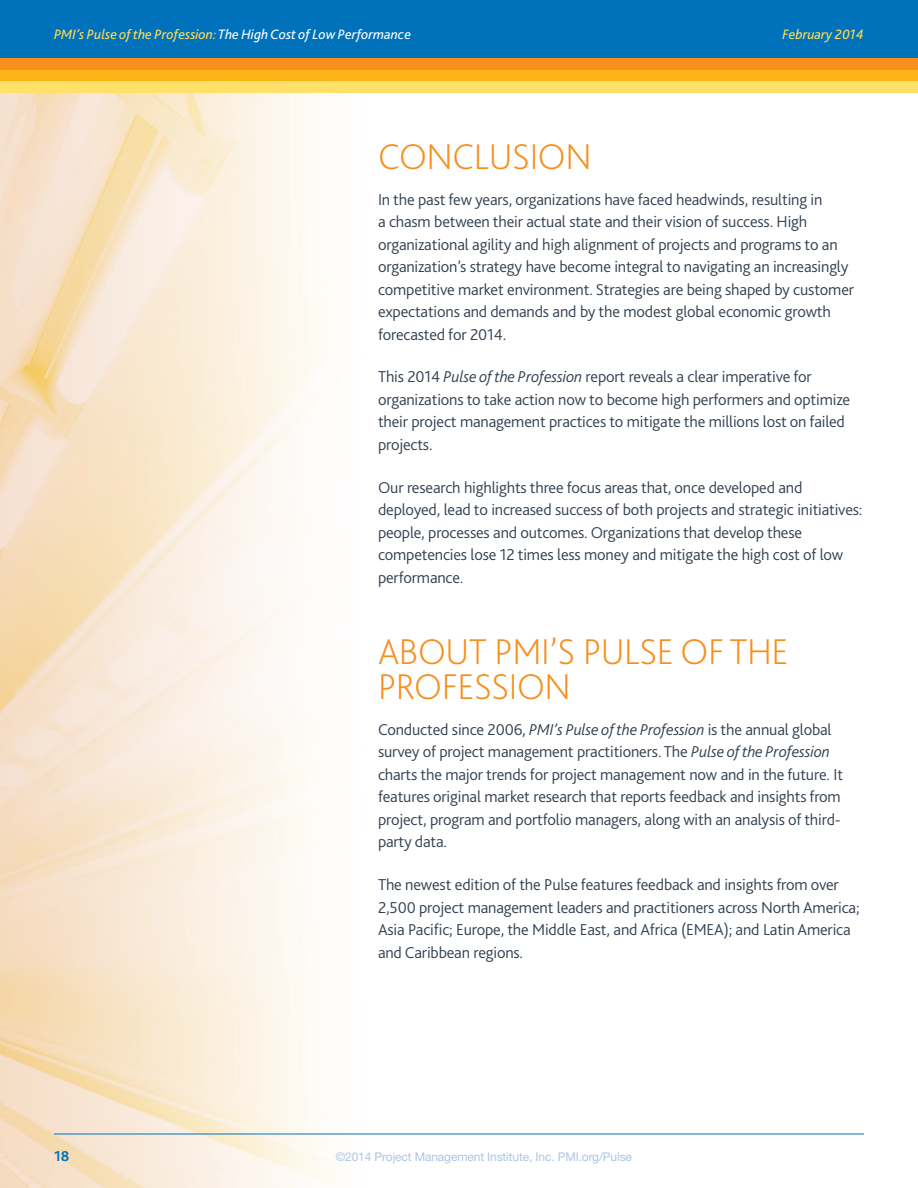
<style>
.page{position:relative;width:918px;height:1188px;background:#fff}
.page>*{position:absolute;margin:0;border:0;box-sizing:border-box;transform-origin:0 0}
.Subheading_1{font:200 37.5px/34.5px "Bliss 2";letter-spacing:-.01em;color:#f68f1e}
.Body{font:300 16.5px/22.5px "Bliss 2";letter-spacing:-.01em;color:#334150}
.t1{font:700 15px "Bliss 2";color:#0072bc}
.t2{font:italic 14.25px "Bliss 2";color:#fff}
.t3{font:italic 14.25px "Bliss 2";color:#ffdd54}
.t4{font:12px "Helvetica Neue LT Std";letter-spacing:-.01em;color:#aec5e5}
.s1{color:#ffdd54}
.s2{font-style:italic}
</style>
<div class="page">
<img style="left:0;top:93px;width:783px;height:1095px">
<div style="left:0;top:0;width:918px;height:81px;background:#0072bc"></div>
<div style="left:0;top:58px;width:918px;height:12px;background:#f68f1e"></div>
<div style="left:0;top:70px;width:918px;height:11px;background:#fbb416"></div>
<div style="left:0;top:81px;width:918px;height:12px;background:#ffe068"></div>
<hr style="left:54px;top:1134px;width:810px;height:1px;background:#0072bc">
<p class="t2" style="left:54px;top:25px;width:359px"><span class="s1">PMI’s Pulse of the Profession:</span> The High Cost of Low Performance</p>
<p class="t3" style="left:782px;top:25px;width:83px">February 2014</p>
<p class="Subheading_1" style="left:378px;top:138px;width:215px">CONCLUSION</p>
<p class="Body" style="left:378px;top:188px;width:478px">In the past few years, organizations have faced headwinds, resulting in<br>a chasm between their actual state and their vision of success. High organizational agility and high alignment of projects and programs to an organization’s strategy have become integral to navigating an increasingly competitive market environment. Strategies are being shaped by customer expectations and demands and by the modest global economic growth forecasted for 2014.</p>
<p class="Body" style="left:378px;top:365px;width:474px">This 2014 <span class="s2">Pulse of the Profession</span> report reveals a clear imperative for organizations to take action now to become high performers and optimize their project management practices to mitigate the millions lost on failed projects.</p>
<p class="Body" style="left:378px;top:476px;width:486px">Our research highlights three focus areas that, once developed and deployed, lead to increased success of both projects and strategic initiatives: people, processes and outcomes. Organizations that develop these competencies lose 12 times less money and mitigate the high cost of low performance.</p>
<p class="Subheading_1" style="left:378px;top:634px;width:412px">ABOUT PMI’S PULSE OF THE<br>PROFESSION</p>
<p class="Body" style="left:378px;top:718px;width:467px">Conducted since 2006, <span class="s2">PMI’s Pulse of the Profession</span> is the annual global survey of project management practitioners. The <span class="s2">Pulse of the Profession </span>charts the major trends for project management now and in the future. It features original market research that reports feedback and insights from project, program and portfolio managers, along with an analysis of third&shy;party data.</p>
<p class="Body" style="left:378px;top:873px;width:483px">The newest edition of the Pulse features feedback and insights from over 2,500 project management leaders and practitioners across North America; Asia Pacific; Europe, the Middle East, and Africa (EMEA); and Latin America and Caribbean regions.</p>
<p class="t1" style="left:54px;top:1147px;width:17px">18</p>
<p class="t4" style="left:336px;top:1150px;width:298px">©2014 Project Management Institute, Inc. PMI.org/Pulse</p>
</div>
